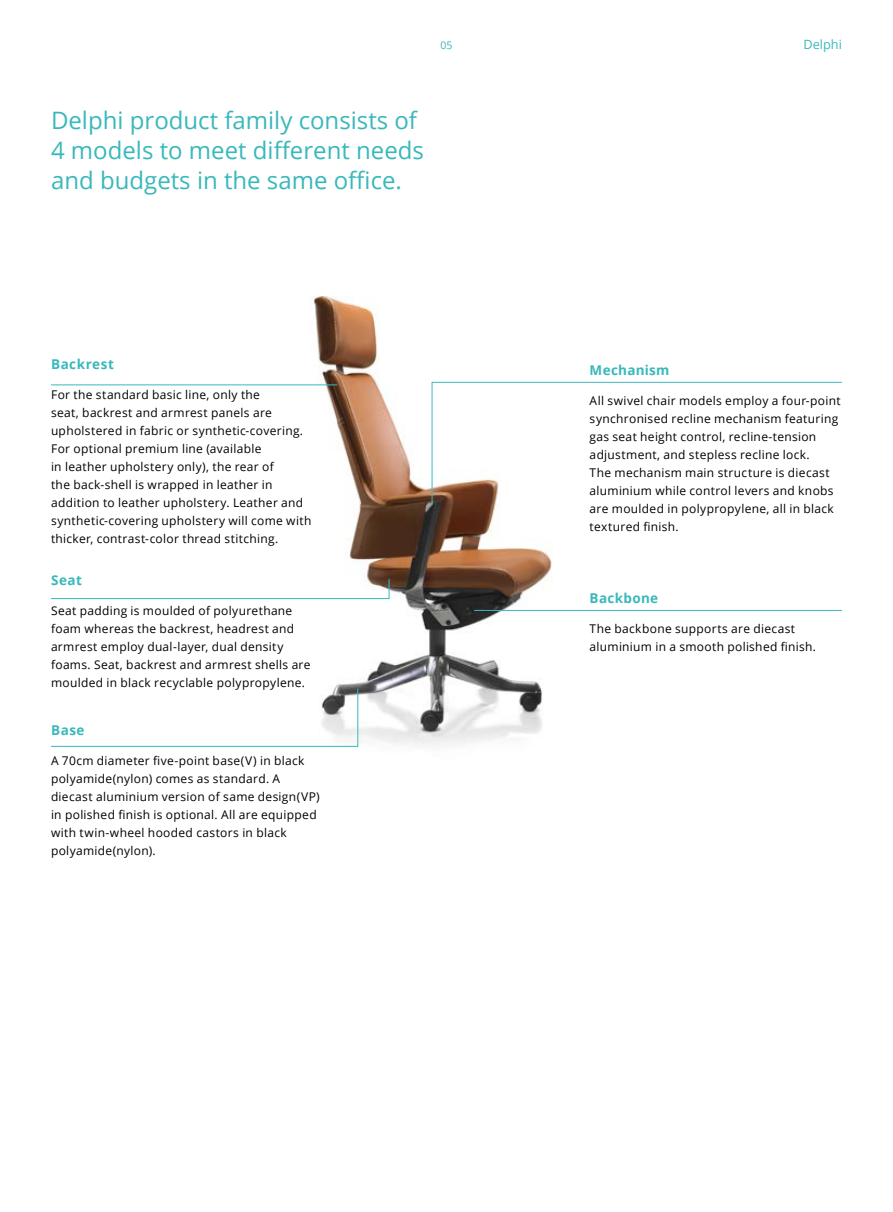
<style>
.page{position:relative;width:893px;height:1212px;background:#fff}
.page>*{position:absolute;margin:0;border:0;box-sizing:border-box;transform-origin:0 0}
.t1{font:24px/30px "Open Sans";color:#39b8bb}
.t2{font:700 13.5px "Open Sans";letter-spacing:.03em;color:#39b8bb}
.t3{font:12.75px "Open Sans";color:#39b8bb}
.t4{font:12px/18px "Open Sans";letter-spacing:.025em;color:#000}
.t5{font:10.5px "Open Sans";color:#39b8bb}
</style>
<div class="page">
<img style="left:310px;top:297px;width:244px;height:449px">
<svg style="left:431px;top:381px;width:411px;height:124px"></svg>
<hr style="left:51px;top:384px;width:286px;height:1px;background:#39b8bb">
<svg style="left:51px;top:578px;width:339px;height:21px"></svg>
<hr style="left:474px;top:610px;width:368px;height:1px;background:#39b8bb">
<svg style="left:51px;top:687px;width:308px;height:60px"></svg>
<p class="t5" style="left:440px;top:38px;width:14px">05</p>
<p class="t3" style="left:803px;top:36px;width:40px">Delphi</p>
<h1 class="t1" style="left:51px;top:105px;width:374px">Delphi product family consists of<br>4 models to meet different needs and budgets in the same office.</h1>
<p class="t2" style="left:51px;top:355px;width:65px">Backrest</p>
<p class="t4" style="left:51px;top:385px;width:262px">For the standard basic line, only the<br>seat, backrest and armrest panels are upholstered in fabric or synthetic-covering.<br>For optional premium line (available<br>in leather upholstery only), the rear of<br>the back-shell is wrapped in leather in addition to leather upholstery. Leather and synthetic-covering upholstery will come with thicker, contrast-color thread stitching.</p>
<p class="t2" style="left:51px;top:571px;width:32px">Seat</p>
<p class="t4" style="left:51px;top:601px;width:261px">Seat padding is moulded of polyurethane foam whereas the backrest, headrest and armrest employ dual-layer, dual density foams. Seat, backrest and armrest shells are moulded in black recyclable polypropylene.</p>
<p class="t2" style="left:51px;top:721px;width:35px">Base</p>
<p class="t4" style="left:51px;top:751px;width:270px">A 70cm diameter five-point base(V) in black polyamide(nylon) comes as standard. A diecast aluminium version of same design(VP) in polished finish is optional. All are equipped with twin-wheel hooded castors in black polyamide(nylon).</p>
<p class="t2" style="left:590px;top:361px;width:81px">Mechanism</p>
<p class="t4" style="left:590px;top:391px;width:253px">All swivel chair models employ a four-point synchronised recline mechanism featuring gas seat height control, recline-tension adjustment, and stepless recline lock.<br>The mechanism main structure is diecast aluminium while control levers and knobs are moulded in polypropylene, all in black textured finish.</p>
<p class="t2" style="left:590px;top:589px;width:70px">Backbone</p>
<p class="t4" style="left:590px;top:619px;width:228px">The backbone supports are diecast aluminium in a smooth polished finish.</p>
</div>
